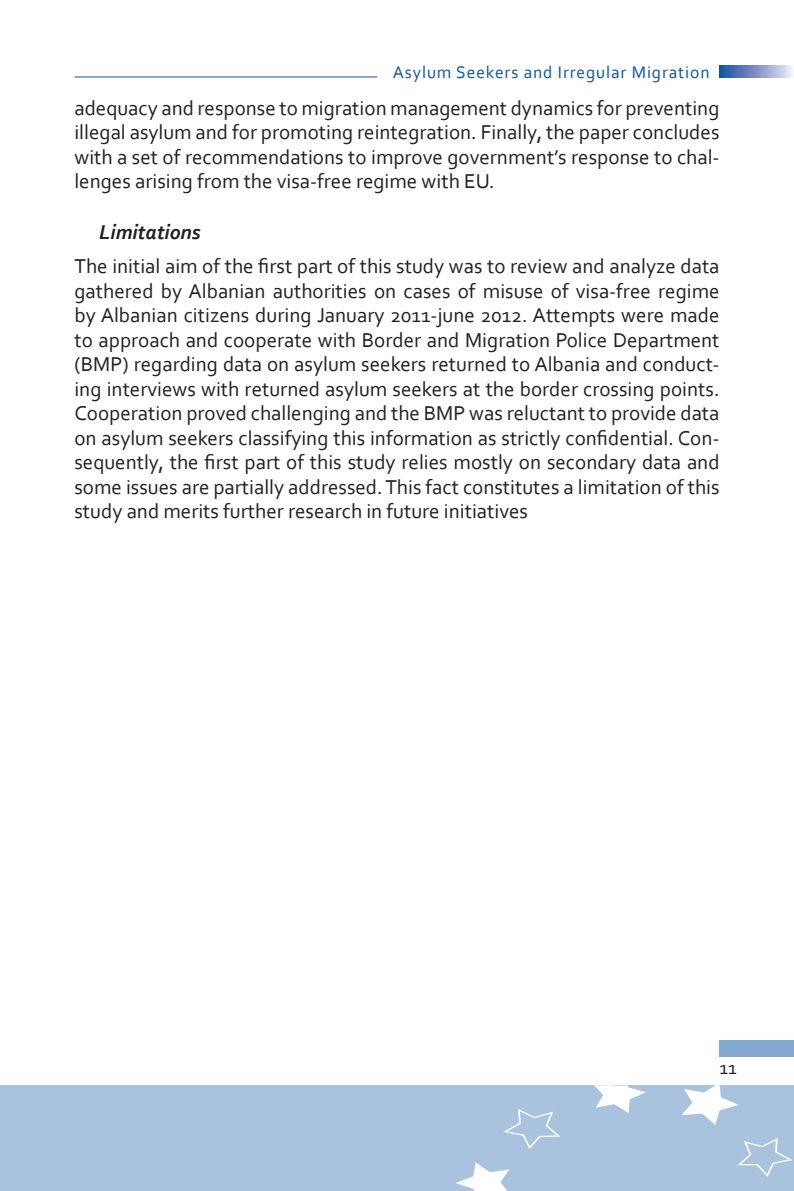
<style>
.page{position:relative;width:794px;height:1191px;background:#fff}
.page>*{position:absolute;margin:0;border:0;box-sizing:border-box;transform-origin:0 0}
.t1{font:21px/24.5px "Corbel";color:#231f20;text-align:justify}
.t2{font:italic 700 21px "Corbel";color:#231f20}
.t3{font:19.25px "Corbel";color:#231f20}
.t4{font:17.5px "Corbel";letter-spacing:.05em;color:#0a54a3}
</style>
<div class="page">
<div style="left:0;top:1085px;width:794px;height:105px;background:#a9c3de"></div>
<svg style="left:503px;top:1109px;width:57px;height:40px"></svg>
<svg style="left:738px;top:1138px;width:54px;height:39px"></svg>
<svg style="left:682px;top:1085px;width:57px;height:40px"></svg>
<svg style="left:594px;top:1085px;width:52px;height:28px"></svg>
<svg style="left:453px;top:1162px;width:59px;height:29px"></svg>
<div style="left:719px;top:1039px;width:75px;height:17px;background:#84a9d1"></div>
<svg style="left:719px;top:66px;width:73px;height:11px"></svg>
<hr style="left:74px;top:77px;width:303px;height:1px;background:#0a54a3">
<p class="t4" style="left:393px;top:61px;width:318px">Asylum Seekers and Irregular Migration</p>
<p class="t1" style="left:74px;top:95px;width:646px">adequacy and response to migration management dynamics for preventing illegal asylum and for promoting reintegration. Finally, the paper concludes with a set of recommendations to improve government’s response to chal&shy;lenges arising from the visa-free regime with EU.</p>
<p class="t2" style="left:99px;top:219px;width:103px">Limitations</p>
<p class="t1" style="left:74px;top:253px;width:646px">The initial aim of the first part of this study was to review and analyze data gathered by Albanian authorities on cases of misuse of visa-free regime by Albanian citizens during January 2011-june 2012. Attempts were made to approach and cooperate with Border and Migration Police Department (BMP) regarding data on asylum seekers returned to Albania and conduct&shy;ing interviews with returned asylum seekers at the border crossing points.<br>Cooperation proved challenging and the BMP was reluctant to provide data on asylum seekers classifying this information as strictly confidential. Con&shy;sequently, the first part of this study relies mostly on secondary data and some issues are partially addressed. This fact constitutes a limitation of this study and merits further research in future initiatives</p>
<p class="t3" style="left:719px;top:1056px;width:19px">11</p>
</div>
